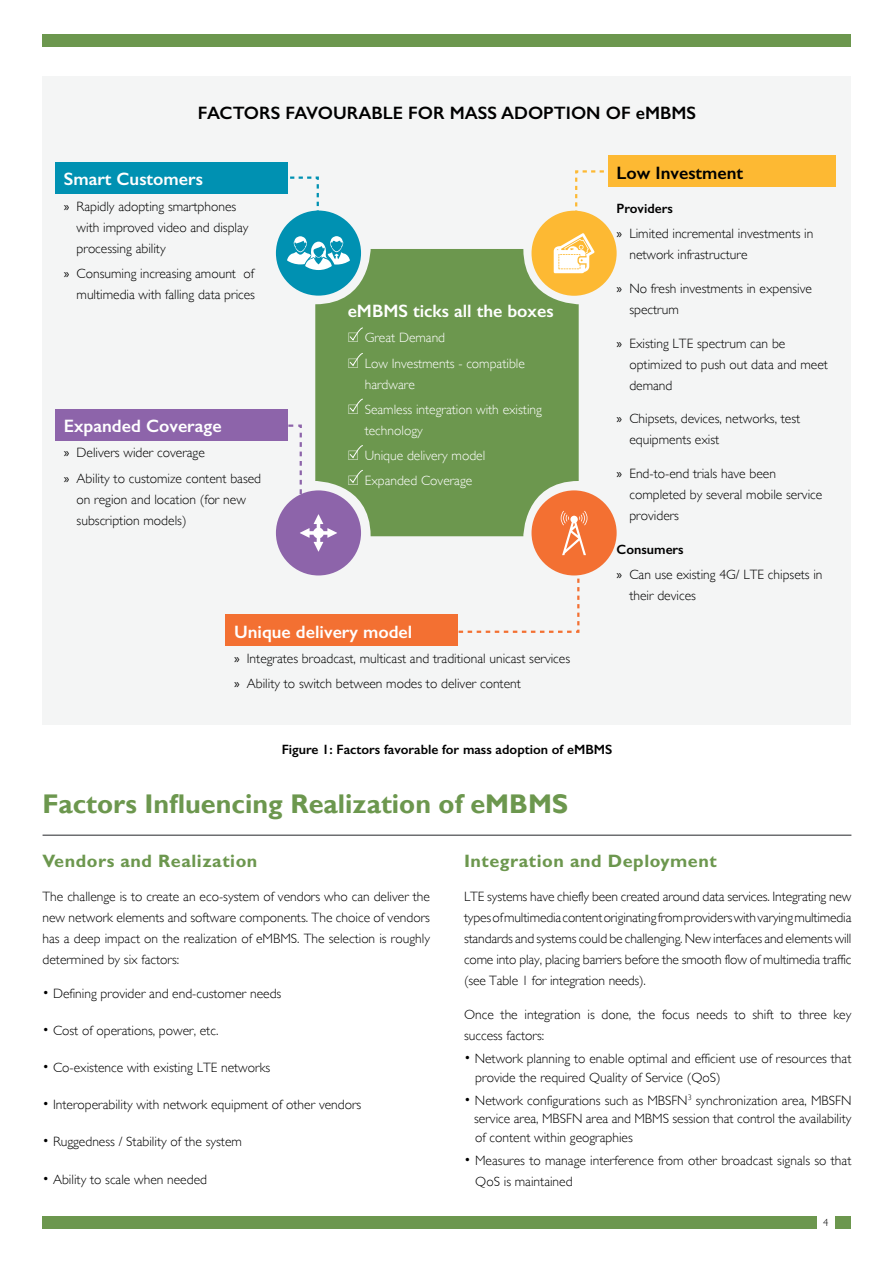
<style>
.page{position:relative;width:894px;height:1263px;background:#fff}
.page>*{position:absolute;margin:0;border:0;box-sizing:border-box;transform-origin:0 0}
.t1{font:700 27px "Gill Sans";color:#6c974e}
.t2{font:600 18px "Gill Sans";color:#fff}
.t3{font:600 18px "Gill Sans";color:#000}
.t4{font:700 18px "Gill Sans Std";letter-spacing:.03em;color:#6c974e}
.t5{font:300 13.5px/21px "Gill Sans";color:#000}
.t6{font:300 13.5px/25.2px "Gill Sans";color:#fff}
.t7{font:600 13.5px "Gill Sans";color:#000}
.t8{font:300 10.5px "Gill Sans";color:#000}
.s1{font-family:"Myriad Pro";font-weight:400}
.s2{font-family:"Alexandria FLF";font-weight:400}
.s3{font-weight:600}
</style>
<div class="page">
<div style="left:43px;top:34px;width:808px;height:13px;background:#6c974e"></div>
<div style="left:43px;top:1216px;width:808px;height:13px;background:#6c974e"></div>
<div style="left:817px;top:1216px;width:17px;height:13px;background:#fff"></div>
<hr style="left:43px;top:834px;width:808px;height:2px;background:#6d6e71">
<div style="left:43px;top:77px;width:808px;height:647px;background:#f4f5f5"></div>
<svg style="left:573px;top:170px;width:31px;height:45px"></svg>
<div style="left:608px;top:156px;width:226px;height:31px;background:#fdb933"></div>
<div style="left:55px;top:162px;width:233px;height:31px;background:#0091b2"></div>
<div style="left:55px;top:409px;width:233px;height:31px;background:#8d64aa"></div>
<div style="left:225px;top:614px;width:233px;height:32px;background:#f37032"></div>
<div style="left:315px;top:249px;width:263px;height:287px;background:#6c974e;border-radius:55px"></div>
<div style="left:276px;top:490px;width:85px;height:85px;background:#8d64aa;border-radius:50%"></div>
<div style="left:276px;top:210px;width:85px;height:86px;background:#0091b2;border-radius:50%"></div>
<div style="left:531px;top:211px;width:85px;height:85px;background:#fdb933;border-radius:50%"></div>
<div style="left:531px;top:490px;width:85px;height:85px;background:#f37032;border-radius:50%"></div>
<svg style="left:273px;top:176px;width:47px;height:39px"></svg>
<svg style="left:268px;top:424px;width:35px;height:79px"></svg>
<svg style="left:458px;top:570px;width:122px;height:63px"></svg>
<svg style="left:560px;top:511px;width:27px;height:44px"></svg>
<svg style="left:300px;top:514px;width:37px;height:37px"></svg>
<svg style="left:287px;top:236px;width:63px;height:34px"></svg>
<svg style="left:553px;top:233px;width:41px;height:40px"></svg>
<svg style="left:349px;top:327px;width:14px;height:14px"></svg>
<svg style="left:349px;top:353px;width:14px;height:13px"></svg>
<svg style="left:349px;top:398px;width:14px;height:14px"></svg>
<svg style="left:349px;top:445px;width:14px;height:14px"></svg>
<svg style="left:349px;top:470px;width:14px;height:13px"></svg>
<h2 class="t3" style="left:198px;top:102px;width:499px">FACTORS FAVOURABLE FOR MASS ADOPTION OF eMBMS</h2>
<h2 class="t2" style="left:64px;top:168px;width:141px">Smart Customers</h2>
<p class="t5" style="left:77px;top:196px;width:173px;text-indent:-13px"><span class="s1">»</span> Rapidly adopting smartphones with improved video and display processing ability</p>
<p class="t5" style="left:64px;top:263px;width:193px;text-align:right"><span class="s1">»</span> Consuming increasing amount of multimedia with falling data prices</p>
<h2 class="t2" style="left:64px;top:415px;width:159px">Expanded Coverage</h2>
<p class="t5" style="left:64px;top:440px;width:199px;line-height:25.2px"><span class="s1">»</span> Delivers wider coverage<br><span class="s1">»</span> Ability to customize content based</p>
<p class="t5" style="left:77px;top:488px;width:171px">on region and location (for new subscription models)</p>
<h2 class="t2" style="left:347px;top:300px;width:207px">eMBMS ticks all the boxes</h2>
<p class="t6" style="left:347px;top:325px;width:179px"><span class="s2">ï</span> Great Demand<br><span class="s2">ï</span> Low Investments - compatible</p>
<p class="t6" style="left:347px;top:372px;width:196px;text-indent:17px">hardware<br><span class="s2">ï</span> Seamless integration with existing</p>
<p class="t6" style="left:347px;top:418px;width:139px;text-indent:17px">technology<br><span class="s2">ï</span> Unique delivery model <span class="s2">ï</span> Expanded Coverage</p>
<h2 class="t2" style="left:234px;top:621px;width:180px">Unique delivery model</h2>
<p class="t5" style="left:234px;top:646px;width:337px;line-height:25.2px"><span class="s1">»</span> Integrates broadcast, multicast and traditional unicast services <span class="s1">»</span> Ability to switch between modes to deliver content</p>
<h2 class="t3" style="left:616px;top:162px;width:128px">Low Investment</h2>
<p class="t5" style="left:616px;top:196px;width:198px;line-height:25.2px"><span class="s3">Providers<br></span><span class="s1">»</span> Limited incremental investments in</p>
<p class="t5" style="left:629px;top:244px;width:119px">network infrastructure</p>
<p class="t5" style="left:629px;top:278px;width:184px;text-indent:-13px"><span class="s1">»</span> No fresh investments in expensive spectrum</p>
<p class="t5" style="left:629px;top:333px;width:200px;text-indent:-13px"><span class="s1">»</span> Existing LTE spectrum can be optimized to push out data and meet demand</p>
<p class="t5" style="left:629px;top:408px;width:172px;text-indent:-13px"><span class="s1">»</span> Chipsets, devices, networks, test equipments exist</p>
<p class="t5" style="left:629px;top:463px;width:194px;text-indent:-13px"><span class="s1">»</span> End-to-end trials have been completed by several mobile service providers</p>
<p class="t5" style="left:616px;top:537px;width:207px;line-height:25.2px"><span class="s3">Consumers<br></span><span class="s1">»</span> Can use existing 4G/ LTE chipsets in</p>
<p class="t5" style="left:629px;top:585px;width:68px">their devices</p>
<p class="t7" style="left:281px;top:741px;width:332px">Figure 1: Factors favorable for mass adoption of eMBMS</p>
<h1 class="t1" style="left:43px;top:788px;width:527px">Factors Influencing Realization of eMBMS</h1>
<h2 class="t4" style="left:464px;top:850px;width:254px">Integration and Deployment</h2>
<p class="t5" style="left:464px;top:886px;width:389px;text-align:justify">LTE systems have chiefly been created around data services. Integrating new types of multimedia content originating from providers with varying multimedia standards and systems could be challenging. New interfaces and elements will come into play, placing barriers before the smooth flow of multimedia traffic (see Table 1 for integration needs).</p>
<p class="t5" style="left:464px;top:1004px;width:389px">Once the integration is done, the focus needs to shift to three key success factors:</p>
<p class="t5" style="left:475px;top:1049px;width:377px;line-height:18.8px;text-indent:-11px">• Network planning to enable optimal and efficient use of resources that provide the required Quality of Service (QoS)</p>
<p class="t5" style="left:474px;top:1090px;width:378px;line-height:18.8px;text-align:justify;text-indent:-10px">• Network configurations such as MBSFN<sup>3</sup> synchronization area, MBSFN service area, MBSFN area and MBMS session that control the availability of content within geographies</p>
<p class="t5" style="left:475px;top:1150px;width:377px;text-indent:-11px">• Measures to manage interference from other broadcast signals so that<br>QoS is maintained</p>
<h2 class="t4" style="left:43px;top:850px;width:216px">Vendors and Realization</h2>
<p class="t5" style="left:43px;top:886px;width:389px;text-align:justify">The challenge is to create an eco-system of vendors who can deliver the new network elements and software components. The choice of vendors has a deep impact on the realization of eMBMS. The selection is roughly determined by six factors:</p>
<p class="t5" style="left:43px;top:983px;width:240px">• Defining provider and end-customer needs</p>
<p class="t5" style="left:43px;top:1020px;width:177px">• Cost of operations, power, etc.</p>
<p class="t5" style="left:43px;top:1057px;width:229px">• Co-existence with existing LTE networks</p>
<p class="t5" style="left:43px;top:1094px;width:320px">• Interoperability with network equipment of other vendors</p>
<p class="t5" style="left:43px;top:1131px;width:201px">• Ruggedness / Stability of the system</p>
<p class="t5" style="left:43px;top:1168px;width:166px">• Ability to scale when needed</p>
<p class="t8" style="left:823px;top:1216px;width:7px">4</p>
</div>
